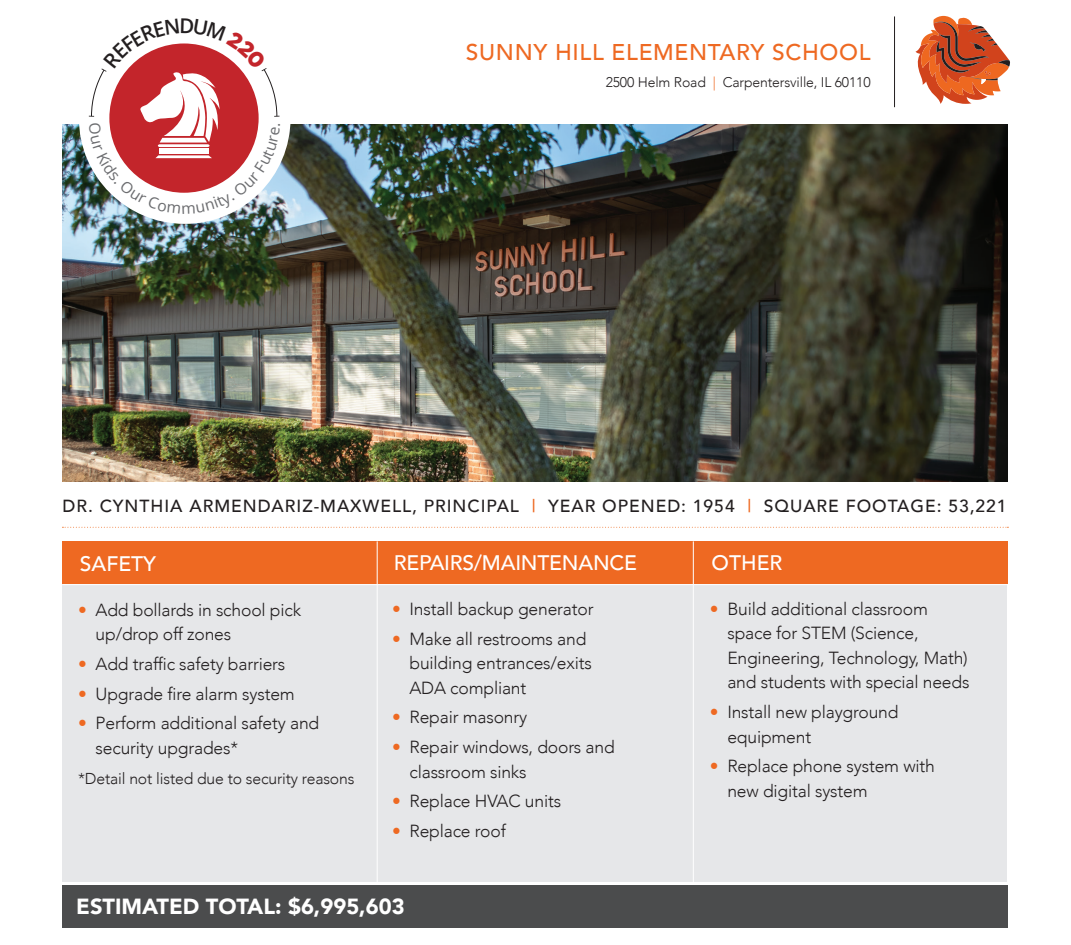
<style>
.page{position:relative;width:1071px;height:945px;background:#fff}
.page>*{position:absolute;margin:0;border:0;box-sizing:border-box;transform-origin:0 0}
.t1{font:500 22.75px "Avenir";letter-spacing:.03em;color:#ee6922}
.t2{font:900 21.88px "Avenir";color:#fff}
.t3{font:500 21px "Avenir";letter-spacing:-.01em;color:#fff}
.t4{font:300 17.5px/24.5px "Avenir";letter-spacing:-.01em;color:#231f20}
.t5{font:500 17.5px "Avenir";letter-spacing:.055em;color:#231f20}
.t6{font:300 15.75px "Avenir";letter-spacing:-.01em;color:#231f20}
.t7{font:300 14px "Avenir";letter-spacing:-.01em;color:#231f20}
.s1{color:#ee6922}
</style>
<div class="page">
<img style="left:62px;top:124px;width:945px;height:358px">
<div style="left:79px;top:12px;width:212px;height:212px;background:#fff;border-radius:50%"></div>
<svg style="left:916px;top:16px;width:94px;height:88px"></svg>
<hr style="left:894px;top:16px;width:1px;height:91px;background:#231f20">
<div style="left:62px;top:541px;width:945px;height:341px;background:#e6e7e9"></div>
<hr style="left:62px;top:584px;width:945px;height:1px;background:#fff">
<div style="left:62px;top:541px;width:945px;height:43px;background:#ee6922"></div>
<hr style="left:377px;top:541px;width:1px;height:353px;background:#fff">
<hr style="left:693px;top:541px;width:1px;height:353px;background:#fff">
<div style="left:62px;top:885px;width:945px;height:43px;background:#4b4c4d"></div>
<svg style="left:62px;top:527px;width:946px;height:1px"></svg>
<svg style="left:89px;top:43px;width:191px;height:171px"></svg>
<h1 class="t1" style="left:466px;top:33px;width:406px">SUNNY HILL ELEMENTARY SCHOOL</h1>
<p class="t7" style="left:606px;top:74px;width:266px">2500 Helm Road <span class="s1">|</span> Carpentersville, IL 60110</p>
<p class="t5" style="left:62px;top:491px;width:946px">DR. CYNTHIA ARMENDARIZ-MAXWELL, PRINCIPAL <span class="s1">|</span> YEAR OPENED: 1954 <span class="s1">|</span> SQUARE FOOTAGE: 53,221</p>
<p class="t3" style="left:80px;top:545px;width:78px">SAFETY</p>
<p class="t3" style="left:394px;top:544px;width:245px">REPAIRS/MAINTENANCE</p>
<p class="t3" style="left:712px;top:544px;width:72px">OTHER</p>
<p class="t4" style="left:96px;top:597px;width:207px;text-indent:-18px"><span class="s1">•</span> Add bollards in school pick up/drop off zones</p>
<p class="t4" style="left:78px;top:652px;width:209px"><span class="s1">•</span> Add traffic safety barriers</p>
<p class="t4" style="left:78px;top:681px;width:218px"><span class="s1">•</span> Upgrade fire alarm system</p>
<p class="t4" style="left:96px;top:711px;width:225px;text-indent:-18px"><span class="s1">•</span> Perform additional safety and security upgrades*</p>
<p class="t6" style="left:78px;top:769px;width:278px">*Detail not listed due to security reasons</p>
<p class="t4" style="left:392px;top:597px;width:203px"><span class="s1">•</span> Install backup generator</p>
<p class="t4" style="left:410px;top:626px;width:184px;text-indent:-18px"><span class="s1">•</span> Make all restrooms and building entrances/exits<br>ADA compliant</p>
<p class="t4" style="left:392px;top:705px;width:137px"><span class="s1">•</span> Repair masonry</p>
<p class="t4" style="left:410px;top:735px;width:207px;text-indent:-18px"><span class="s1">•</span> Repair windows, doors and classroom sinks</p>
<p class="t4" style="left:392px;top:789px;width:171px"><span class="s1">•</span> Replace HVAC units</p>
<p class="t4" style="left:392px;top:819px;width:115px"><span class="s1">•</span> Replace roof</p>
<p class="t2" style="left:76px;top:888px;width:330px">ESTIMATED TOTAL: $6,995,603</p>
<p class="t4" style="left:727px;top:597px;width:244px;text-indent:-17px"><span class="s1">•</span> Build additional classroom space for STEM (Science,<br>Engineering, Technology, Math) and students with special needs</p>
<p class="t4" style="left:727px;top:700px;width:173px;text-indent:-18px"><span class="s1">•</span> Install new playground equipment</p>
<p class="t4" style="left:727px;top:754px;width:209px;text-indent:-18px"><span class="s1">•</span> Replace phone system with new digital system</p>
</div>
